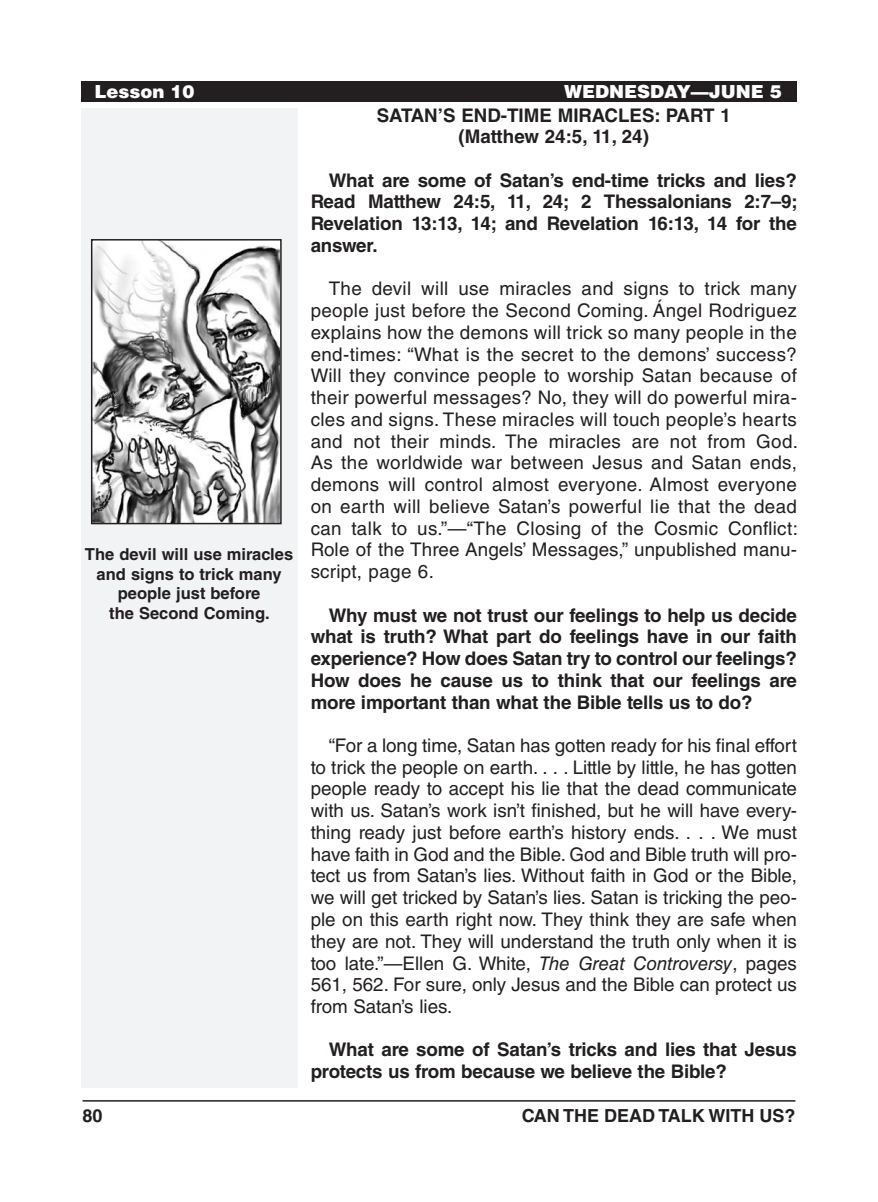
<style>
.page{position:relative;width:878px;height:1202px;background:#fff}
.page>*{position:absolute;margin:0;border:0;box-sizing:border-box;transform-origin:0 0}
.Body_Text_SpaceBefor{font:18.75px/21.8px "Helvetica LT Std";color:#231f20;text-align:justify}
.Body_Text_Bold_Space{font:700 18.75px/21.8px "Helvetica LT Std";letter-spacing:-.01em;color:#231f20;text-align:justify}
.Subheadings{font:700 18.75px/21.8px "Helvetica LT Std";color:#231f20;text-align:center}
.t1{font:700 18px "Helvetica LT Std";color:#231f20}
.Running_Head_-_Left{font:900 18px "Helvetica LT Std";color:#fff}
.Image_Captions{font:700 16.5px "Helvetica LT Std";color:#231f20}
.s1{font-style:italic}
</style>
<div class="page">
<hr style="left:82px;top:1100px;width:713px;height:1px;background:#231f20">
<div style="left:81px;top:108px;width:216px;height:979px;background:#f2f3f4"></div>
<div style="left:81px;top:81px;width:715px;height:20px;background:#231f20"></div>
<img style="left:94px;top:242px;width:185px;height:279px">
<div style="left:91px;top:239px;width:191px;height:285px;border:2px solid #231f20"></div>
<p class="Running_Head_-_Left" style="left:94px;top:79px;width:102px">Lesson 10</p>
<p class="Running_Head_-_Left" style="left:564px;top:79px;width:219px">WEDNESDAY—JUNE 5</p>
<p class="Subheadings" style="left:377px;top:104px;width:355px">SATAN’S END-TIME MIRACLES: PART 1 (Matthew 24:5, 11, 24)</p>
<p class="Body_Text_Bold_Space" style="left:310px;top:169px;width:488px;text-indent:18px">What are some of Satan’s end-time tricks and lies?<br>Read Matthew 24:5, 11, 24; 2 Thessalonians 2:7–9; Revelation 13:13, 14; and Revelation 16:13, 14 for the answer.</p>
<p class="Body_Text_SpaceBefor" style="left:310px;top:278px;width:489px;text-indent:18px">The devil will use miracles and signs to trick many people just before the Second Coming. Ángel Rodriguez explains how the demons will trick so many people in the end-times: “What is the secret to the demons’ success?<br>Will they convince people to worship Satan because of their powerful messages? No, they will do powerful mira&shy;cles and signs. These miracles will touch people’s hearts and not their minds. The miracles are not from God.<br>As the worldwide war between Jesus and Satan ends, demons will control almost everyone. Almost everyone on earth will believe Satan’s powerful lie that the dead can talk to us.”—“The Closing of the Cosmic Conflict:<br>Role of the Three Angels’ Messages,” unpublished manu&shy;script, page 6.</p>
<p class="Body_Text_Bold_Space" style="left:310px;top:604px;width:488px;text-indent:18px">Why must we not trust our feelings to help us decide what is truth? What part do feelings have in our faith experience? How does Satan try to control our feelings?<br>How does he cause us to think that our feelings are more important than what the Bible tells us to do?</p>
<p class="Body_Text_SpaceBefor" style="left:310px;top:734px;width:488px;text-indent:18px">“For a long time, Satan has gotten ready for his final effort to trick the people on earth. . . . Little by little, he has gotten people ready to accept his lie that the dead communicate with us. Satan’s work isn’t finished, but he will have every&shy;thing ready just before earth’s history ends. . . . We must have faith in God and the Bible. God and Bible truth will pro&shy;tect us from Satan’s lies. Without faith in God or the Bible, we will get tricked by Satan’s lies. Satan is tricking the peo&shy;ple on this earth right now. They think they are safe when they are not. They will understand the truth only when it is too late.”—Ellen G. White, <span class="s1">The Great Controversy</span>, pages 561, 562. For sure, only Jesus and the Bible can protect us from Satan’s lies.</p>
<p class="Body_Text_Bold_Space" style="left:310px;top:1038px;width:487px;text-indent:18px">What are some of Satan’s tricks and lies that Jesus protects us from because we believe the Bible?</p>
<p class="Image_Captions" style="left:85px;top:544px;width:210px">The devil will use miracles</p>
<p class="Image_Captions" style="left:97px;top:564px;width:186px">and signs to trick many</p>
<p class="Image_Captions" style="left:118px;top:583px;width:144px">people just before</p>
<p class="Image_Captions" style="left:109px;top:603px;width:162px">the Second Coming.</p>
<p class="t1" style="left:82px;top:1104px;width:22px">80</p>
<p class="t1" style="left:521px;top:1104px;width:275px">CAN THE DEAD TALK WITH US?</p>
</div>
